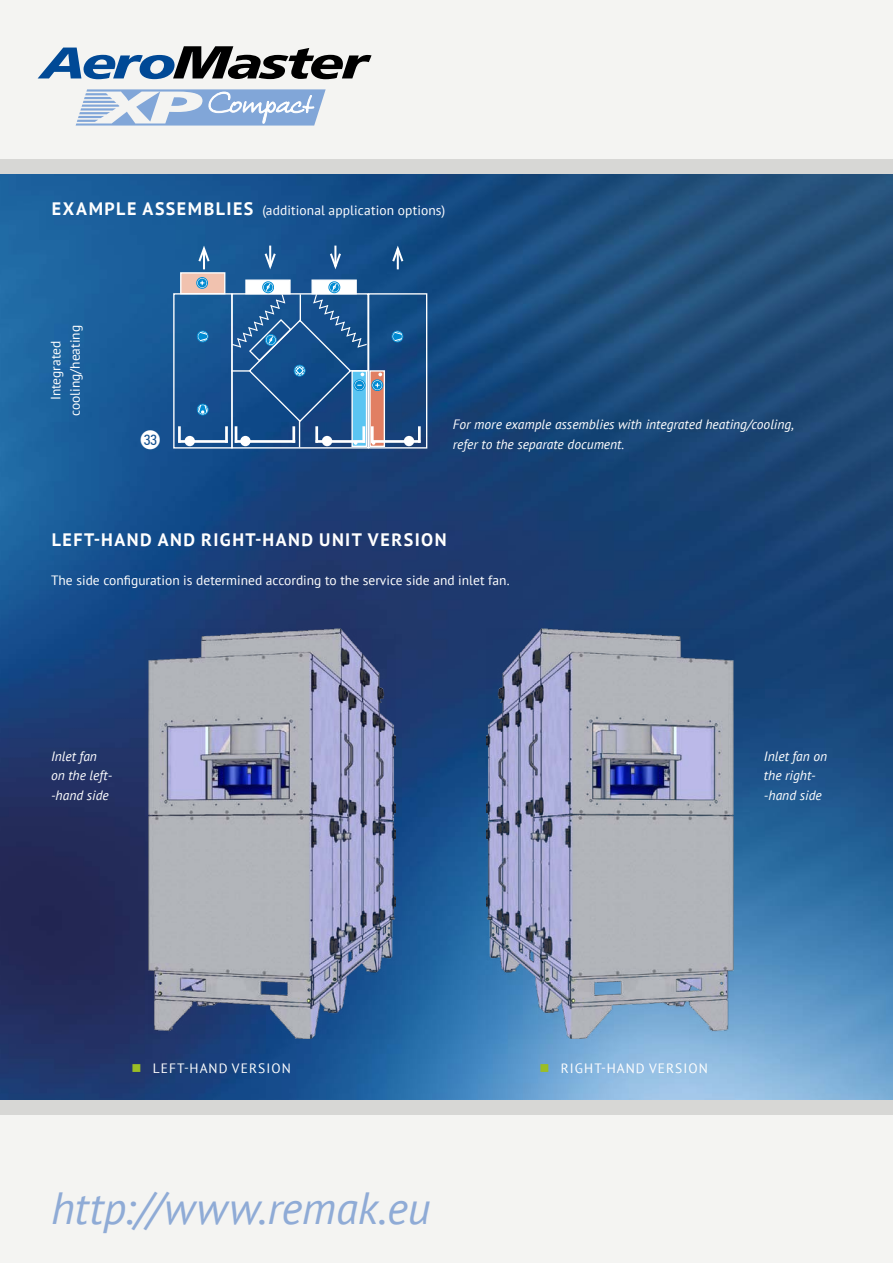
<style>
.page{position:relative;width:893px;height:1263px;background:#fff}
.page>*{position:absolute;margin:0;border:0;box-sizing:border-box;transform-origin:0 0}
.t1{font:italic 45px "PT Sans";letter-spacing:-.005em;color:#8fabd6}
.t2{font:25.5px "Fyra Numeric Circle Closed";color:#fff}
.t3{font:700 18px "PT Sans";letter-spacing:.085em;color:#fff}
.t4{font:13.5px/19.5px "PT Sans";color:#fff;text-align:center}
.t5{font:italic 13.5px/19.5px "PT Sans";color:#fff}
.t6{font:13.5px "PT Sans";letter-spacing:.08em;color:#fff}
.s1{font-weight:700;font-size:18px}
</style>
<div class="page">
<img style="left:0;top:173px;width:893px;height:927px">
<div style="left:0;top:1114px;width:893px;height:149px;background:#f4f4f2"></div>
<div style="left:0;top:1100px;width:893px;height:14px;background:#d7d7d5"></div>
<div style="left:0;top:0;width:893px;height:162px;background:#f4f4f2"></div>
<div style="left:0;top:159px;width:893px;height:14px;background:#d7d7d5"></div>
<div style="left:180px;top:272px;width:45px;height:22px;background:#f1c2af;border:1px solid #fff"></div>
<div style="left:173px;top:293px;width:60px;height:156px;border:1px solid #fff"></div>
<div style="left:368px;top:293px;width:59px;height:156px;border:1px solid #fff"></div>
<div style="left:369px;top:370px;width:16px;height:77px;background:#e17f63;border:1px solid #fff"></div>
<hr style="left:225px;top:426px;width:3px;height:17px;background:#fff">
<hr style="left:178px;top:426px;width:3px;height:17px;background:#fff">
<hr style="left:178px;top:440px;width:50px;height:3px;background:#fff">
<div style="left:185px;top:436px;width:10px;height:10px;background:#fff;border-radius:50%"></div>
<div style="left:197px;top:331px;width:11px;height:11px;border:1px solid #008bd2;border-radius:50%"></div>
<svg style="left:199px;top:332px;width:9px;height:9px"></svg>
<div style="left:372px;top:379px;width:11px;height:12px;border:1px solid #008bd2;border-radius:50%"></div>
<svg style="left:197px;top:278px;width:10px;height:10px"></svg>
<div style="left:197px;top:278px;width:10px;height:10px;border:1px solid #fff;border-radius:50%"></div>
<div style="left:196px;top:277px;width:12px;height:12px;border:1px solid #008bd2;border-radius:50%"></div>
<svg style="left:200px;top:281px;width:4px;height:4px"></svg>
<div style="left:392px;top:331px;width:11px;height:11px;border:1px solid #008bd2;border-radius:50%"></div>
<svg style="left:394px;top:332px;width:8px;height:9px"></svg>
<hr style="left:418px;top:426px;width:3px;height:17px;background:#fff">
<hr style="left:371px;top:440px;width:50px;height:3px;background:#fff">
<div style="left:404px;top:436px;width:10px;height:10px;background:#fff;border-radius:50%"></div>
<div style="left:245px;top:279px;width:46px;height:15px;background:#fff;border:1px solid #fff"></div>
<div style="left:262px;top:282px;width:12px;height:11px;border:1px solid #008bd2;border-radius:50%"></div>
<div style="left:311px;top:279px;width:46px;height:15px;background:#fff;border:1px solid #fff"></div>
<div style="left:329px;top:282px;width:11px;height:11px;border:1px solid #008bd2;border-radius:50%"></div>
<div style="left:197px;top:404px;width:11px;height:11px;border:1px solid #008bd2;border-radius:50%"></div>
<svg style="left:198px;top:404px;width:10px;height:10px"></svg>
<hr style="left:203px;top:249px;width:2px;height:20px;background:#fff">
<svg style="left:197px;top:243px;width:14px;height:21px"></svg>
<hr style="left:397px;top:249px;width:2px;height:20px;background:#fff">
<svg style="left:391px;top:243px;width:14px;height:21px"></svg>
<hr style="left:334px;top:246px;width:2px;height:20px;background:#fff">
<svg style="left:328px;top:251px;width:15px;height:21px"></svg>
<hr style="left:269px;top:246px;width:2px;height:20px;background:#fff">
<svg style="left:263px;top:251px;width:14px;height:21px"></svg>
<svg style="left:230px;top:283px;width:152px;height:164px;background:#3d6c9d"></svg>
<svg style="left:38px;top:46px;width:334px;height:33px"></svg>
<svg style="left:76px;top:89px;width:250px;height:37px"></svg>
<img style="left:148px;top:629px;width:247px;height:409px">
<img style="left:486px;top:629px;width:247px;height:409px">
<svg style="left:133px;top:1064px;width:7px;height:8px"></svg>
<svg style="left:541px;top:1064px;width:7px;height:8px"></svg>
<p class="t4" style="left:52px;top:200px;width:395px"><span class="s1">EXAMPLE ASSEMBLIES</span> (additional application options)</p>
<p class="t4" style="left:46px;top:416px;width:92px;rotate:-90deg">Integrated cooling/heating</p>
<h2 class="t2" style="left:140px;top:425px;width:23px">v</h2>
<p class="t5" style="left:453px;top:414px;width:343px">For more example assemblies with integrated heating/cooling, refer to the separate document.</p>
<h3 class="t3" style="left:52px;top:528px;width:396px">LEFT-HAND AND RIGHT-HAND UNIT VERSION</h3>
<p class="t4" style="left:51px;top:570px;width:460px">The side configuration is determined according to the service side and inlet fan.</p>
<p class="t5" style="left:51px;top:746px;width:63px">Inlet fan on the left--hand side</p>
<p class="t5" style="left:764px;top:746px;width:65px">Inlet fan on the right--hand side</p>
<p class="t6" style="left:153px;top:1059px;width:139px">LEFT-HAND VERSION</p>
<p class="t6" style="left:561px;top:1059px;width:149px">RIGHT-HAND VERSION</p>
<h1 class="t1" style="left:51px;top:1180px;width:381px">http://www.remak.eu</h1>
</div>
